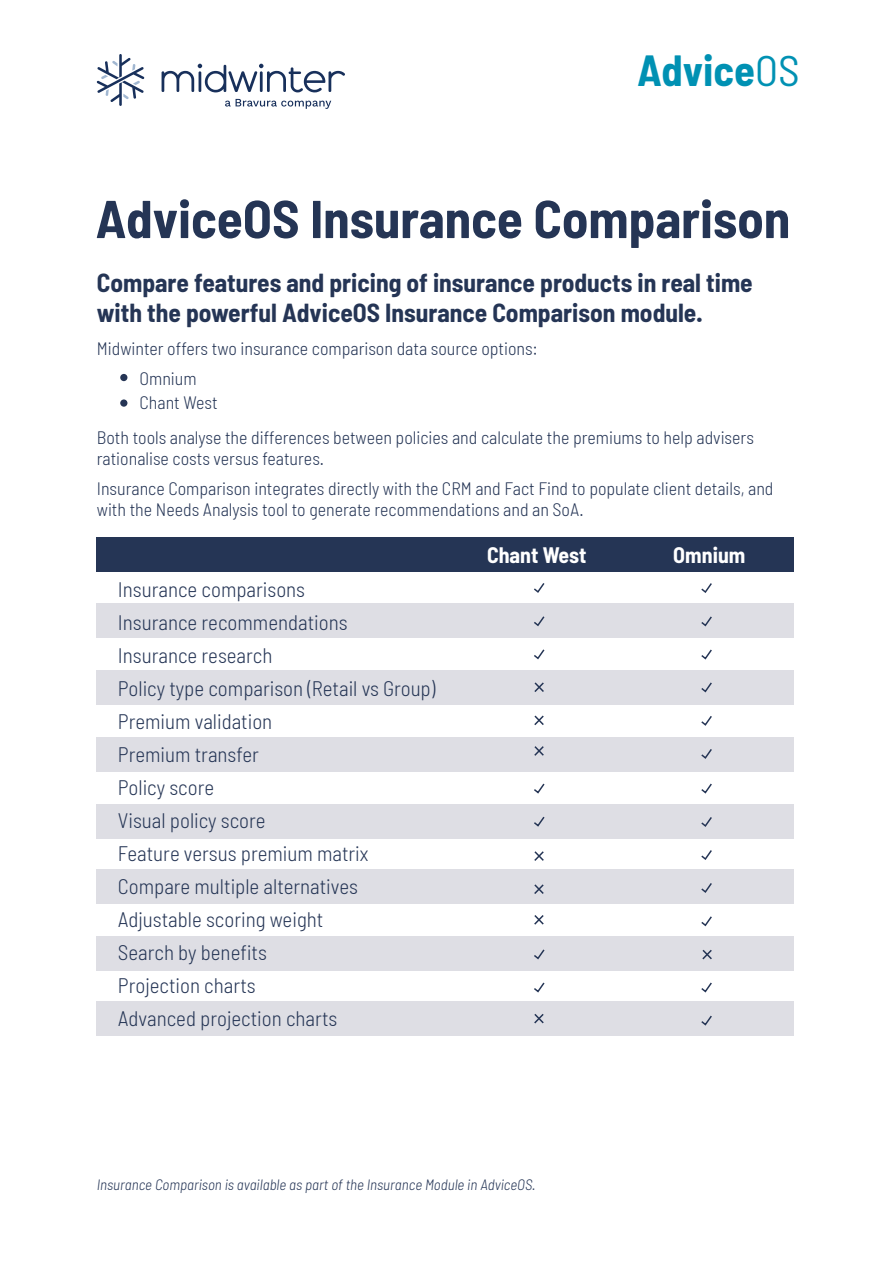
<style>
.page{position:relative;width:893px;height:1263px;background:#fff}
.page>*{position:absolute;margin:0;border:0;box-sizing:border-box;transform-origin:0 0}
.t1{font:700 semi-condensed 53.1px "Barlow";color:#253555}
.t2{font:700 semi-condensed 42.6px "Barlow";color:#0091b3}
.t3{font:700 semi-condensed 25.5px/30px "Barlow";color:#253555}
.t4{font:700 semi-condensed 21.9px "Barlow";color:#fff}
.t5{font:300 semi-condensed 21px "Barlow";color:#253555}
.t6{font:300 semi-condensed 18px/21px "Barlow";color:#253555}
.t7{font:italic 300 semi-condensed 15px "Barlow";color:#253555}
.s1{font-weight:400}
</style>
<div class="page">
<div style="left:97px;top:604px;width:697px;height:34px;background:#dedee4"></div>
<div style="left:97px;top:737px;width:697px;height:34px;background:#dedee4"></div>
<div style="left:97px;top:869px;width:697px;height:34px;background:#dedee4"></div>
<div style="left:97px;top:671px;width:697px;height:34px;background:#dedee4"></div>
<div style="left:97px;top:804px;width:697px;height:34px;background:#dedee4"></div>
<div style="left:97px;top:936px;width:697px;height:34px;background:#dedee4"></div>
<div style="left:97px;top:1002px;width:697px;height:34px;background:#dedee4"></div>
<div style="left:97px;top:537px;width:697px;height:34px;background:#253555"></div>
<div style="left:120px;top:374px;width:7px;height:7px;background:#253555;border-radius:50%"></div>
<div style="left:120px;top:399px;width:7px;height:8px;background:#253555;border-radius:50%"></div>
<svg style="left:97px;top:54px;width:47px;height:52px"></svg>
<svg style="left:162px;top:64px;width:183px;height:28px"></svg>
<svg style="left:225px;top:99px;width:106px;height:10px"></svg>
<svg style="left:534px;top:583px;width:11px;height:10px"></svg>
<svg style="left:701px;top:583px;width:11px;height:10px"></svg>
<svg style="left:701px;top:783px;width:11px;height:11px"></svg>
<svg style="left:701px;top:682px;width:11px;height:11px"></svg>
<svg style="left:701px;top:883px;width:11px;height:10px"></svg>
<svg style="left:534px;top:616px;width:11px;height:11px"></svg>
<svg style="left:701px;top:616px;width:11px;height:11px"></svg>
<svg style="left:701px;top:817px;width:11px;height:10px"></svg>
<svg style="left:701px;top:716px;width:11px;height:10px"></svg>
<svg style="left:701px;top:916px;width:11px;height:11px"></svg>
<svg style="left:701px;top:982px;width:11px;height:11px"></svg>
<svg style="left:534px;top:783px;width:11px;height:11px"></svg>
<svg style="left:534px;top:949px;width:11px;height:11px"></svg>
<svg style="left:534px;top:649px;width:11px;height:11px"></svg>
<svg style="left:701px;top:649px;width:11px;height:11px"></svg>
<svg style="left:701px;top:850px;width:11px;height:10px"></svg>
<svg style="left:701px;top:749px;width:11px;height:10px"></svg>
<svg style="left:701px;top:1015px;width:11px;height:11px"></svg>
<svg style="left:534px;top:816px;width:11px;height:11px"></svg>
<svg style="left:534px;top:982px;width:11px;height:11px"></svg>
<svg style="left:534px;top:682px;width:10px;height:10px"></svg>
<svg style="left:534px;top:851px;width:10px;height:10px"></svg>
<svg style="left:534px;top:715px;width:10px;height:11px"></svg>
<svg style="left:534px;top:884px;width:10px;height:10px"></svg>
<svg style="left:534px;top:746px;width:10px;height:10px"></svg>
<svg style="left:534px;top:915px;width:10px;height:10px"></svg>
<svg style="left:702px;top:949px;width:10px;height:11px"></svg>
<svg style="left:534px;top:1014px;width:10px;height:10px"></svg>
<p class="t2" style="left:637px;top:44px;width:164px">Advice<span class="s1">OS</span></p>
<p class="t1" style="left:95px;top:186px;width:696px">AdviceOS Insurance Comparison</p>
<p class="t3" style="left:97px;top:267px;width:657px">Compare features and pricing of insurance products in real time with the powerful AdviceOS Insurance Comparison module.</p>
<p class="t6" style="left:97px;top:337px;width:442px">Midwinter offers two insurance comparison data source options:</p>
<p class="t6" style="left:139px;top:367px;width:59px">Omnium</p>
<p class="t6" style="left:139px;top:391px;width:80px">Chant West</p>
<p class="t6" style="left:97px;top:427px;width:659px">Both tools analyse the differences between policies and calculate the premiums to help advisers rationalise costs versus features.</p>
<p class="t6" style="left:97px;top:478px;width:678px">Insurance Comparison integrates directly with the CRM and Fact Find to populate client details, and with the Needs Analysis tool to generate recommendations and an SoA.</p>
<p class="t5" style="left:118px;top:576px;width:189px">Insurance comparisons</p>
<p class="t5" style="left:118px;top:609px;width:231px">Insurance recommendations</p>
<p class="t5" style="left:118px;top:642px;width:156px">Insurance research</p>
<p class="t5" style="left:118px;top:675px;width:319px">Policy type comparison (Retail vs Group)</p>
<p class="t5" style="left:118px;top:708px;width:156px">Premium validation</p>
<p class="t5" style="left:118px;top:741px;width:143px">Premium transfer</p>
<p class="t5" style="left:118px;top:774px;width:98px">Policy score</p>
<p class="t5" style="left:118px;top:807px;width:149px">Visual policy score</p>
<p class="t5" style="left:118px;top:840px;width:252px">Feature versus premium matrix</p>
<p class="t5" style="left:118px;top:873px;width:242px">Compare multiple alternatives</p>
<p class="t5" style="left:118px;top:906px;width:207px">Adjustable scoring weight</p>
<p class="t5" style="left:118px;top:939px;width:150px">Search by benefits</p>
<p class="t5" style="left:118px;top:972px;width:139px">Projection charts</p>
<p class="t5" style="left:118px;top:1005px;width:221px">Advanced projection charts</p>
<p class="t4" style="left:487px;top:541px;width:101px">Chant West</p>
<p class="t4" style="left:673px;top:541px;width:74px">Omnium</p>
<p class="t7" style="left:97px;top:1175px;width:440px">Insurance Comparison is available as part of the Insurance Module in AdviceOS.</p>
</div>
